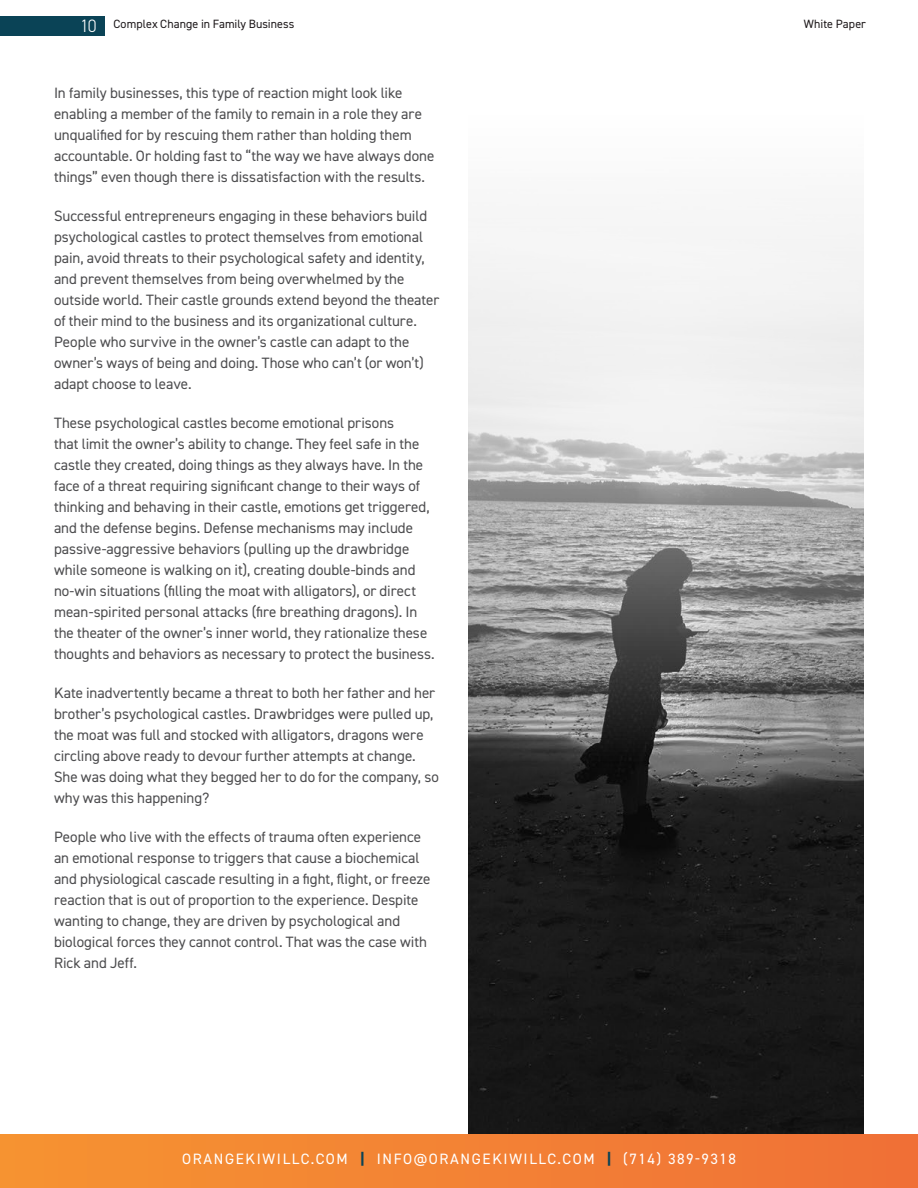
<style>
.page{position:relative;width:918px;height:1188px;background:#fff}
.page>*{position:absolute;margin:0;border:0;box-sizing:border-box;transform-origin:0 0}
.t1{font:15px/21px "DIN2014";color:#4d4d4f}
.t2{font:15px "DIN2014";letter-spacing:.11em;color:#fff}
.t3{font:12px "DIN2014";letter-spacing:.005em;color:#1d181a}
.s1{font-weight:300;font-size:18px;color:#fff}
.s2{font-weight:800;color:#0a4356}
</style>
<div class="page">
<div style="left:0;top:16px;width:104px;height:20px;background:#0a4356"></div>
<div style="left:0;top:1134px;width:918px;height:54px;background:linear-gradient(to right,#f69431,#f07037)"></div>
<img style="left:468px;top:233px;width:396px;height:901px">
<p class="t3" style="left:80px;top:17px;width:216px"><span class="s1">10</span> Complex Change in Family Business</p>
<p class="t3" style="left:804px;top:17px;width:64px">White Paper</p>
<p class="t1" style="left:54px;top:82px;width:382px">In family businesses, this type of reaction might look like enabling a member of the family to remain in a role they are unqualified for by rescuing them rather than holding them accountable. Or holding fast to “the way we have always done things” even though there is dissatisfaction with the results.</p>
<p class="t1" style="left:54px;top:205px;width:387px">Successful entrepreneurs engaging in these behaviors build psychological castles to protect themselves from emotional pain, avoid threats to their psychological safety and identity, and prevent themselves from being overwhelmed by the outside world. Their castle grounds extend beyond the theater of their mind to the business and its organizational culture.<br>People who survive in the owner’s castle can adapt to the owner’s ways of being and doing. Those who can’t (or won’t) adapt choose to leave.</p>
<p class="t1" style="left:54px;top:412px;width:382px">These psychological castles become emotional prisons<br>that limit the owner’s ability to change. They feel safe in the castle they created, doing things as they always have. In the face of a threat requiring significant change to their ways of thinking and behaving in their castle, emotions get triggered, and the defense begins. Defense mechanisms may include passive-aggressive behaviors (pulling up the drawbridge while someone is walking on it), creating double-binds and no-win situations (filling the moat with alligators), or direct mean-spirited personal attacks (fire breathing dragons). In the theater of the owner’s inner world, they rationalize these thoughts and behaviors as necessary to protect the business.</p>
<p class="t1" style="left:54px;top:682px;width:386px">Kate inadvertently became a threat to both her father and her brother’s psychological castles. Drawbridges were pulled up, the moat was full and stocked with alligators, dragons were circling above ready to devour further attempts at change.<br>She was doing what they begged her to do for the company, so why was this happening?</p>
<p class="t1" style="left:54px;top:826px;width:378px">People who live with the effects of trauma often experience an emotional response to triggers that cause a biochemical and physiological cascade resulting in a fight, flight, or freeze reaction that is out of proportion to the experience. Despite wanting to change, they are driven by psychological and biological forces they cannot control. That was the case with Rick and Jeff.</p>
<p class="t2" style="left:182px;top:1149px;width:555px">ORANGEKIWILLC.COM <span class="s2">|</span> INFO@ORANGEKIWILLC.COM <span class="s2">|</span> (714) 389-9318</p>
</div>
